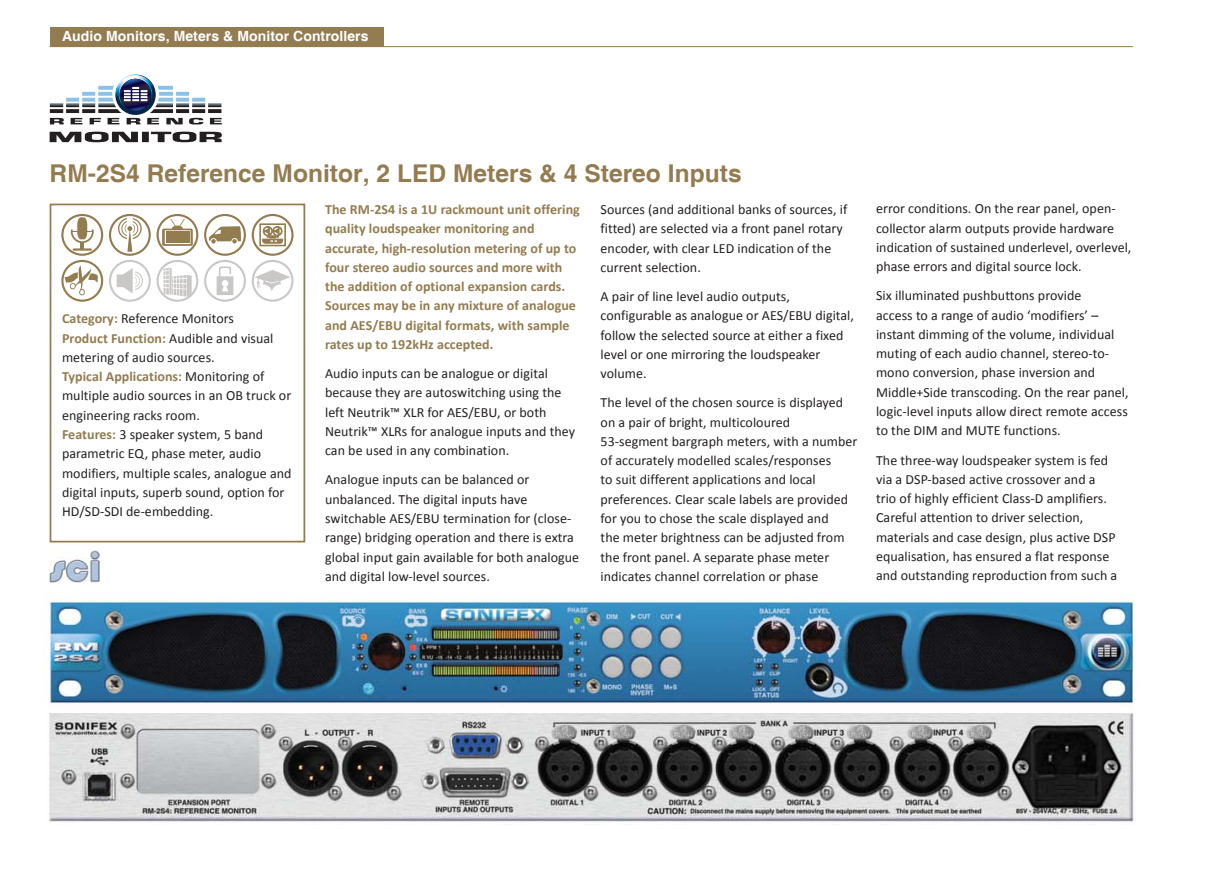
<style>
.page{position:relative;width:1231px;height:869px;background:#fff}
.page>*{position:absolute;margin:0;border:0;box-sizing:border-box;transform-origin:0 0}
.t1{font:700 24.5px "Helvetica";color:#937c50}
.t2{font:14px/19.2px "Calibri";letter-spacing:.005em;color:#231f20}
.t3{font:700 14px/19.2px "Calibri";letter-spacing:.005em;color:#937c50}
.t4{font:700 14px "Helvetica";letter-spacing:.005em;color:#fff}
.s1{font-weight:700;color:#937c50}
</style>
<div class="page">
<div style="left:50px;top:28px;width:333px;height:19px;background:#937c50"></div>
<hr style="left:50px;top:46px;width:1082px;height:1px;background:#937c50">
<img style="left:49px;top:713px;width:1085px;height:109px">
<img style="left:42px;top:597px;width:1092px;height:107px">
<svg style="left:50px;top:74px;width:172px;height:68px"></svg>
<div style="left:50px;top:203px;width:255px;height:339px;border:2px solid #937c50"></div>
<div style="left:61px;top:214px;width:42px;height:42px;border:2px solid #937c50;border-radius:50%"></div>
<svg style="left:71px;top:217px;width:23px;height:33px"></svg>
<div style="left:109px;top:214px;width:42px;height:42px;border:2px solid #937c50;border-radius:50%"></div>
<svg style="left:118px;top:218px;width:24px;height:33px"></svg>
<div style="left:156px;top:214px;width:42px;height:42px;border:2px solid #937c50;border-radius:50%"></div>
<svg style="left:162px;top:219px;width:31px;height:27px"></svg>
<div style="left:166px;top:231px;width:23px;height:12px;background:#937c50"></div>
<svg style="left:209px;top:226px;width:32px;height:17px"></svg>
<div style="left:204px;top:214px;width:42px;height:42px;border:2px solid #937c50;border-radius:50%"></div>
<div style="left:252px;top:214px;width:41px;height:42px;border:2px solid #937c50;border-radius:50%"></div>
<svg style="left:262px;top:226px;width:21px;height:17px"></svg>
<div style="left:259px;top:223px;width:27px;height:23px;border:2px solid #937c50"></div>
<div style="left:61px;top:260px;width:42px;height:41px;border:2px solid #937c50;border-radius:50%"></div>
<svg style="left:65px;top:265px;width:35px;height:30px"></svg>
<div style="left:109px;top:260px;width:42px;height:41px;border:2px solid #cac8c7;border-radius:50%"></div>
<svg style="left:117px;top:268px;width:26px;height:25px"></svg>
<div style="left:156px;top:260px;width:42px;height:41px;border:2px solid #cac8c7;border-radius:50%"></div>
<svg style="left:163px;top:267px;width:29px;height:29px"></svg>
<hr style="left:169px;top:267px;width:3px;height:27px;background:#cac8c7">
<div style="left:204px;top:260px;width:42px;height:41px;border:2px solid #cac8c7;border-radius:50%"></div>
<svg style="left:216px;top:266px;width:17px;height:29px"></svg>
<div style="left:252px;top:260px;width:41px;height:41px;border:2px solid #cac8c7;border-radius:50%"></div>
<svg style="left:254px;top:270px;width:36px;height:21px"></svg>
<img style="left:50px;top:550px;width:49px;height:32px">
<p class="t4" style="left:62px;top:28px;width:308px">Audio Monitors, Meters &amp; Monitor Controllers</p>
<h1 class="t1" style="left:50px;top:159px;width:693px">RM-2S4 Reference Monitor, 2 LED Meters &amp; 4 Stereo Inputs</h1>
<p class="t3" style="left:325px;top:201px;width:256px">The RM-2S4 is a 1U rackmount unit offering quality loudspeaker monitoring and accurate, high-resolution metering of up to four stereo audio sources and more with the addition of optional expansion cards.<br>Sources may be in any mixture of analogue and AES/EBU digital formats, with sample rates up to 192kHz accepted.</p>
<p class="t2" style="left:325px;top:365px;width:251px">Audio inputs can be analogue or digital because they are autoswitching using the left Neutrik™ XLR for AES/EBU, or both Neutrik™ XLRs for analogue inputs and they can be used in any combination.</p>
<p class="t2" style="left:325px;top:471px;width:255px">Analogue inputs can be balanced or unbalanced. The digital inputs have switchable AES/EBU termination for (close&shy;range) bridging operation and there is extra global input gain available for both analogue and digital low-level sources.</p>
<p class="t2" style="left:600px;top:201px;width:248px">Sources (and additional banks of sources, if fitted) are selected via a front panel rotary encoder, with clear LED indication of the current selection.</p>
<p class="t2" style="left:600px;top:288px;width:255px">A pair of line level audio outputs, configurable as analogue or AES/EBU digital, follow the selected source at either a fixed level or one mirroring the loudspeaker volume.</p>
<p class="t2" style="left:600px;top:394px;width:258px">The level of the chosen source is displayed on a pair of bright, multicoloured 53-segment bargraph meters, with a number of accurately modelled scales/responses<br>to suit different applications and local preferences. Clear scale labels are provided for you to chose the scale displayed and<br>the meter brightness can be adjusted from the front panel. A separate phase meter indicates channel correlation or phase</p>
<p class="t2" style="left:62px;top:310px;width:231px"><span class="s1">Category:</span> Reference Monitors<br><span class="s1">Product Function:</span> Audible and visual metering of audio sources.<br><span class="s1">Typical Applications:</span> Monitoring of multiple audio sources in an OB truck or engineering racks room.<br><span class="s1">Features:</span> 3 speaker system, 5 band parametric EQ, phase meter, audio modifiers, multiple scales, analogue and digital inputs, superb sound, option for HD/SD-SDI de-embedding.</p>
<p class="t2" style="left:876px;top:200px;width:257px">error conditions. On the rear panel, open&shy;collector alarm outputs provide hardware indication of sustained underlevel, overlevel, phase errors and digital source lock.</p>
<p class="t2" style="left:876px;top:287px;width:254px">Six illuminated pushbuttons provide<br>access to a range of audio ‘modifiers’ – instant dimming of the volume, individual muting of each audio channel, stereo-to&shy;mono conversion, phase inversion and Middle+Side transcoding. On the rear panel, logic-level inputs allow direct remote access to the DIM and MUTE functions.</p>
<p class="t2" style="left:876px;top:451px;width:243px">The three-way loudspeaker system is fed via a DSP-based active crossover and a trio of highly efficient Class-D amplifiers.<br>Careful attention to driver selection, materials and case design, plus active DSP equalisation, has ensured a flat response and outstanding reproduction from such a</p>
</div>
